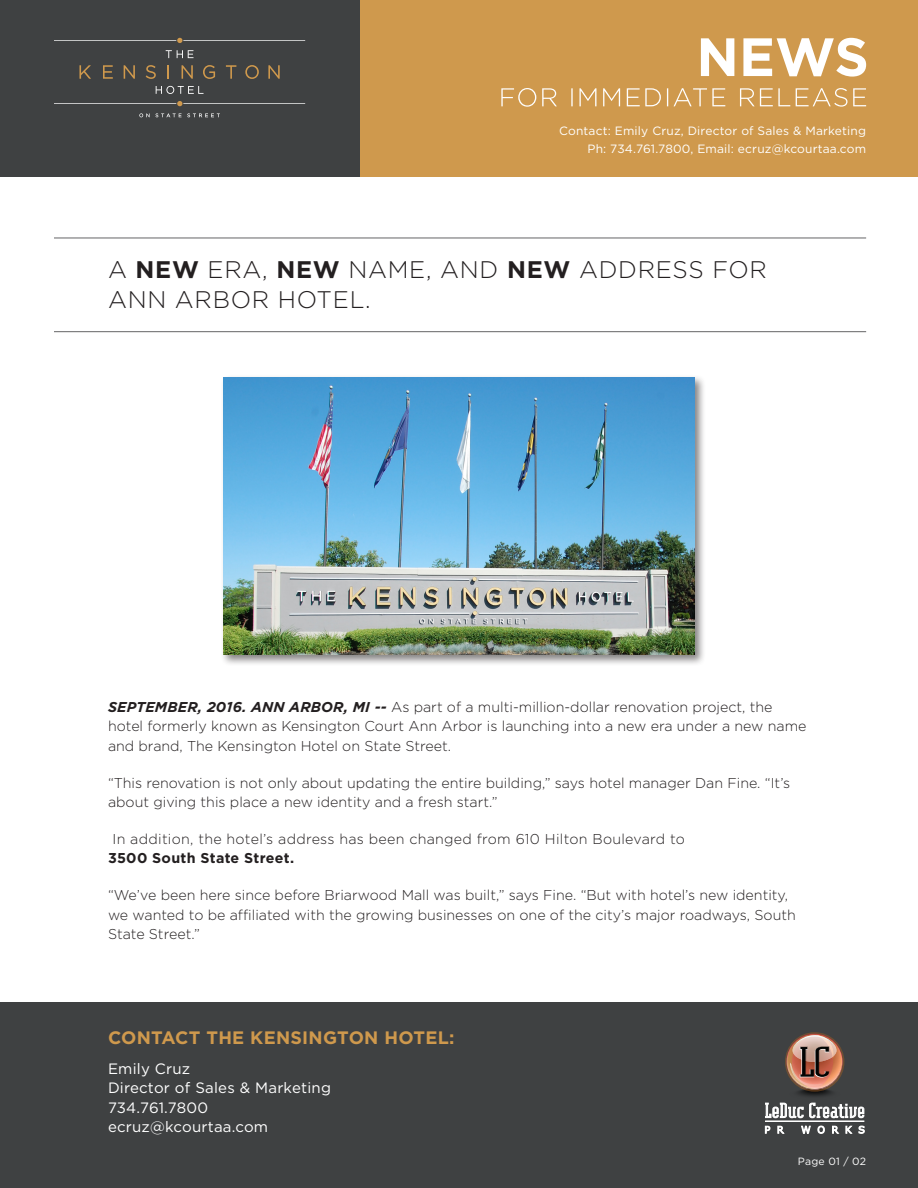
<style>
.page{position:relative;width:918px;height:1188px;background:#fff}
.page>*{position:absolute;margin:0;border:0;box-sizing:border-box;transform-origin:0 0}
.t1{font:300 24px/30px "Gotham";letter-spacing:.03em;color:#231f20}
.t2{font:700 18px "Gotham";letter-spacing:.015em;color:#cf994d}
.t3{font:15px/19.5px "Gotham";letter-spacing:.015em;color:#fff}
.t4{font:300 14.25px/19.5px "Gotham";color:#231f20}
.t5{font:300 14.25px/19.5px "Gotham";letter-spacing:.02em;color:#231f20}
.t6{font:12px/18px "Gotham";letter-spacing:.015em;color:#fff;text-align:right}
.t7{font:10.5px "Gotham";letter-spacing:.015em;color:#fff}
.s1{font-weight:700}
.s2{font-weight:700;font-style:italic}
</style>
<div class="page">
<div style="left:360px;top:0;width:558px;height:177px;background:#cf994d"></div>
<div style="left:0;top:0;width:360px;height:177px;background:#3f4142"></div>
<svg style="left:166px;top:50px;width:28px;height:8px"></svg>
<svg style="left:79px;top:65px;width:12px;height:14px"></svg>
<svg style="left:103px;top:65px;width:10px;height:14px"></svg>
<svg style="left:124px;top:65px;width:11px;height:14px"></svg>
<svg style="left:146px;top:65px;width:10px;height:14px"></svg>
<svg style="left:167px;top:65px;width:2px;height:14px"></svg>
<svg style="left:182px;top:65px;width:11px;height:14px"></svg>
<svg style="left:203px;top:65px;width:12px;height:14px"></svg>
<svg style="left:226px;top:65px;width:10px;height:14px"></svg>
<svg style="left:245px;top:65px;width:14px;height:14px"></svg>
<svg style="left:268px;top:65px;width:12px;height:14px"></svg>
<svg style="left:54px;top:38px;width:251px;height:5px"></svg>
<svg style="left:54px;top:101px;width:251px;height:5px"></svg>
<svg style="left:156px;top:86px;width:48px;height:8px"></svg>
<svg style="left:139px;top:113px;width:81px;height:4px"></svg>
<svg style="left:501px;top:88px;width:365px;height:19px"></svg>
<svg style="left:701px;top:38px;width:165px;height:39px"></svg>
<hr style="left:54px;top:238px;width:812px;height:1px;background:#656566">
<hr style="left:54px;top:331px;width:812px;height:1px;background:#656566">
<div style="left:221px;top:375px;width:485px;height:291px;background:#231f20;opacity:.55"></div>
<img style="left:223px;top:378px;width:472px;height:277px">
<div style="left:0;top:1002px;width:918px;height:186px;background:#3f4142"></div>
<svg style="left:785px;top:1090px;width:47px;height:13px"></svg>
<svg style="left:785px;top:1032px;width:59px;height:60px"></svg>
<img style="left:787px;top:1034px;width:55px;height:56px">
<svg style="left:765px;top:1103px;width:99px;height:15px"></svg>
<div style="left:765px;top:1121px;width:99px;height:1px;border:1px solid #fff"></div>
<svg style="left:765px;top:1126px;width:5px;height:8px"></svg>
<svg style="left:778px;top:1126px;width:6px;height:8px"></svg>
<svg style="left:801px;top:1126px;width:10px;height:8px"></svg>
<svg style="left:818px;top:1126px;width:7px;height:8px"></svg>
<svg style="left:832px;top:1126px;width:7px;height:8px"></svg>
<svg style="left:846px;top:1126px;width:6px;height:8px"></svg>
<svg style="left:859px;top:1126px;width:6px;height:8px"></svg>
<p class="t6" style="left:559px;top:122px;width:308px">Contact: Emily Cruz, Director of Sales &amp; Marketing<br>Ph: 734.761.7800, Email: ecruz@kcourtaa.com</p>
<p class="t1" style="left:108px;top:254px;width:660px">A <span class="s1">NEW</span> ERA, <span class="s1">NEW</span> NAME, AND <span class="s1">NEW</span> ADDRESS FOR<br>ANN ARBOR HOTEL.</p>
<p class="t4" style="left:108px;top:697px;width:700px"><span class="s2">SEPTEMBER, 2016. ANN ARBOR, MI --</span> As part of a multi-million-dollar renovation project, the hotel formerly known as Kensington Court Ann Arbor is launching into a new era under a new name and brand, The Kensington Hotel on State Street.</p>
<p class="t4" style="left:108px;top:773px;width:684px">“This renovation is not only about updating the entire building,” says hotel manager Dan Fine. “It’s about giving this place a new identity and a fresh start.”</p>
<p class="t5" style="left:108px;top:829px;width:578px;text-indent:5px">In addition, the hotel’s address has been changed from 610 Hilton Boulevard to<br><span class="s1">3500 South State Street.</span></p>
<p class="t4" style="left:108px;top:885px;width:689px">“We’ve been here since before Briarwood Mall was built,” says Fine. “But with hotel’s new identity, we wanted to be affiliated with the growing businesses on one of the city’s major roadways, South<br>State Street.”</p>
<p class="t2" style="left:108px;top:1027px;width:348px">CONTACT THE KENSINGTON HOTEL:</p>
<p class="t3" style="left:108px;top:1058px;width:225px">Emily Cruz<br>Director of Sales &amp; Marketing<br>734.761.7800 ecruz@kcourtaa.com</p>
<p class="t7" style="left:798px;top:1155px;width:70px">Page 01 / 02</p>
</div>
